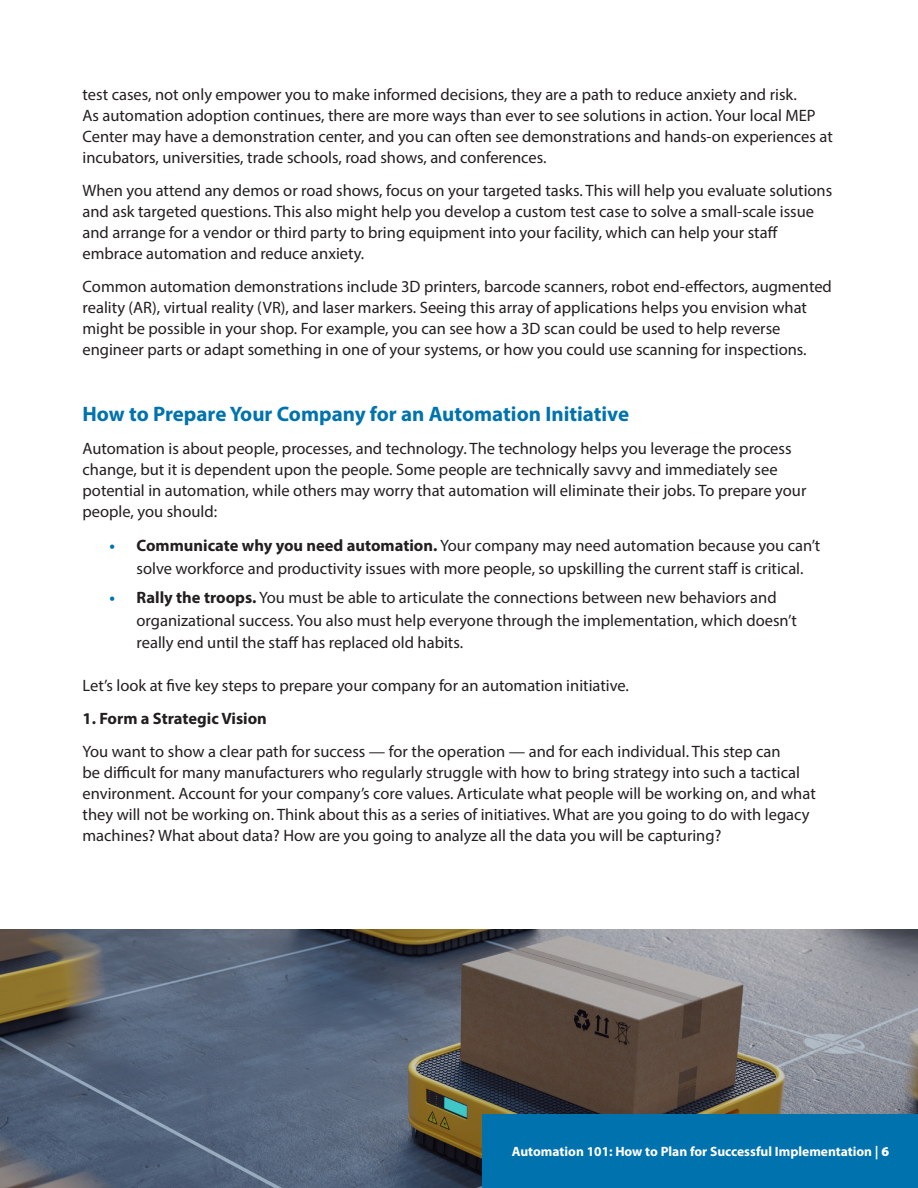
<style>
.page{position:relative;width:918px;height:1188px;background:#fff}
.page>*{position:absolute;margin:0;border:0;box-sizing:border-box;transform-origin:0 0}
._3__Body_Txt{font:700 21px "Myriad Pro";color:#0073ae}
._3__Body_Txt-2{font:16.5px/21px "Myriad Pro";color:#231f20}
._3__Body_Txt-3{font:700 16.5px "Myriad Pro";color:#231f20}
.t1{font:700 13.5px "Myriad Pro";color:#fff}
.s1{font-weight:700;color:#0073ae}
.s2{font-weight:700}
.s3{font-weight:900}
</style>
<div class="page">
<svg style="left:0;top:930px;width:918px;height:258px;background:#646970"></svg>
<div style="left:482px;top:1115px;width:436px;height:73px;background:#0073ae"></div>
<p class="_3__Body_Txt-2" style="left:83px;top:84px;width:752px">test cases, not only empower you to make informed decisions, they are a path to reduce anxiety and risk.<br>As automation adoption continues, there are more ways than ever to see solutions in action. Your local MEP Center may have a demonstration center, and you can often see demonstrations and hands-on experiences at incubators, universities, trade schools, road shows, and conferences.</p>
<p class="_3__Body_Txt-2" style="left:83px;top:180px;width:751px">When you attend any demos or road shows, focus on your targeted tasks. This will help you evaluate solutions and ask targeted questions. This also might help you develop a custom test case to solve a small-scale issue and arrange for a vendor or third party to bring equipment into your facility, which can help your staff embrace automation and reduce anxiety.</p>
<p class="_3__Body_Txt-2" style="left:83px;top:276px;width:751px">Common automation demonstrations include 3D printers, barcode scanners, robot end-effectors, augmented reality (AR), virtual reality (VR), and laser markers. Seeing this array of applications helps you envision what might be possible in your shop. For example, you can see how a 3D scan could be used to help reverse engineer parts or adapt something in one of your systems, or how you could use scanning for inspections.</p>
<p class="_3__Body_Txt" style="left:83px;top:400px;width:548px">How to Prepare Your Company for an Automation Initiative</p>
<p class="_3__Body_Txt-2" style="left:83px;top:438px;width:725px">Automation is about people, processes, and technology. The technology helps you leverage the process change, but it is dependent upon the people. Some people are technically savvy and immediately see potential in automation, while others may worry that automation will eliminate their jobs. To prepare your people, you should:</p>
<p class="_3__Body_Txt-2" style="left:137px;top:534px;width:685px;line-height:22.5px;text-indent:-27px"><span class="s1">•</span> <span class="s2">Communicate why you need automation.</span> Your company may need automation because you can’t solve workforce and productivity issues with more people, so upskilling the current staff is critical.</p>
<p class="_3__Body_Txt-2" style="left:137px;top:586px;width:662px;line-height:22.5px;text-indent:-27px"><span class="s1">•</span> <span class="s2">Rally the troops.</span> You must be able to articulate the connections between new behaviors and organizational success. You also must help everyone through the implementation, which doesn’t really end until the staff has replaced old habits.</p>
<p class="_3__Body_Txt-2" style="left:83px;top:675px;width:548px">Let’s look at five key steps to prepare your company for an automation initiative.</p>
<p class="_3__Body_Txt-3" style="left:83px;top:708px;width:186px">1. Form a Strategic Vision</p>
<p class="_3__Body_Txt-2" style="left:83px;top:741px;width:735px">You want to show a clear path for success — for the operation — and for each individual. This step can<br>be difficult for many manufacturers who regularly struggle with how to bring strategy into such a tactical environment. Account for your company’s core values. Articulate what people will be working on, and what they will not be working on. Think about this as a series of initiatives. What are you going to do with legacy machines? What about data? How are you going to analyze all the data you will be capturing?</p>
<p class="t1" style="left:512px;top:1143px;width:379px">Automation 101: How to Plan for Successful Implementation | <span class="s3">6</span></p>
</div>
